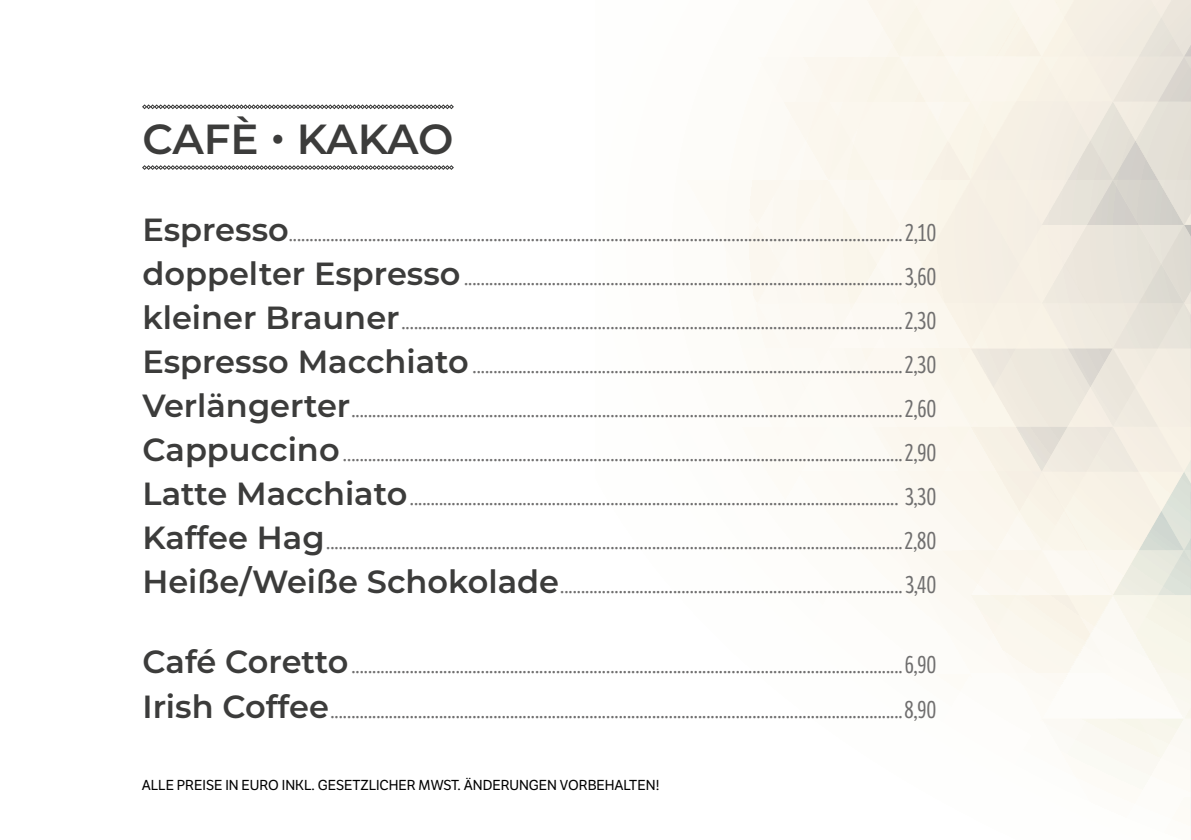
<style>
.page{position:relative;width:1191px;height:840px;background:#fff}
.page>*{position:absolute;margin:0;border:0;box-sizing:border-box;transform-origin:0 0}
.t1{font:600 42px "Montserrat";letter-spacing:-.01em;color:#3c3c3b}
.t2{font:24px/44px "LFT Etica Compressed";color:#706f6f;text-align:justify}
.t3{font:14px "LFT Etica";color:#000}
.s1{font-family:"Montserrat";font-weight:600;font-size:32px;color:#3c3c3b}
</style>
<div class="page">
<svg style="left:749px;top:0;width:442px;height:790px;fill:#fbf7ee"></svg>
<svg style="left:142px;top:104px;width:312px;height:5px"></svg>
<svg style="left:142px;top:165px;width:312px;height:5px"></svg>
<h1 class="t1" style="left:142px;top:109px;width:312px">CAFÈ • KAKAO</h1>
<p class="t2" style="left:142px;top:211px;width:795px"><span class="s1">Espresso</span>...................................................................................................................................................2,10 <span class="s1">doppelter Espresso</span>.........................................................................................................3,60 <span class="s1">kleiner Brauner</span>........................................................................................................................2,30<br><span class="s1">Espresso Macchiato</span>.......................................................................................................2,30<br><span class="s1">Verlängerter</span>....................................................................................................................................2,60<br><span class="s1">Cappuccino</span>......................................................................................................................................2,90<br><span class="s1">Latte Macchiato</span>..................................................................................................................... 3,30<br><span class="s1">Kaffee Hag</span>..........................................................................................................................................2,80<br><span class="s1">Heiße/Weiße Schokolade</span>..................................................................................3,40</p>
<p class="t2" style="left:142px;top:643px;width:795px"><span class="s1">Café Coretto</span>....................................................................................................................................6,90<br><span class="s1">Irish Coffee</span>.........................................................................................................................................8,90</p>
<p class="t3" style="left:142px;top:776px;width:519px">ALLE PREISE IN EURO INKL. GESETZLICHER MWST. ÄNDERUNGEN VORBEHALTEN!</p>
</div>
